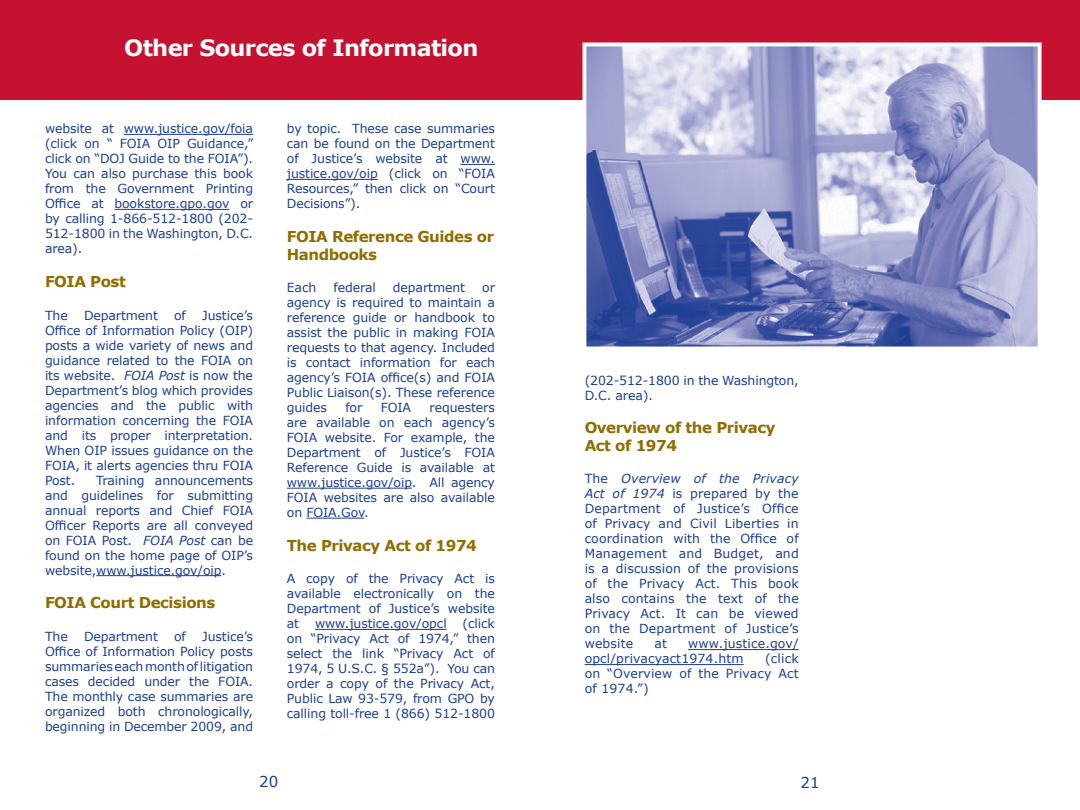
<style>
.page{position:relative;width:1080px;height:810px;background:#fff}
.page>*{position:absolute;margin:0;border:0;box-sizing:border-box;transform-origin:0 0}
.t1{font:700 22.5px "Verdana";letter-spacing:-.03em;color:#fff}
.Text_Section_Head{font:700 15px/17.5px "Verdana";letter-spacing:-.03em;color:#916d00}
.t2{font:15px "Verdana";color:#1c3e94}
.Text_Intro{font:12.5px/15px "Verdana";letter-spacing:-.01em;color:#1c3e94;text-align:justify}
.Text_Intro-2{font:12.5px/15px "Verdana";letter-spacing:.01em;color:#1c3e94}
.s1{font-style:italic}
</style>
<div class="page">
<div style="left:0;top:0;width:1080px;height:99px;background:#c41230"></div>
<hr style="left:124px;top:134px;width:129px;height:1px;background:#1c3e94">
<hr style="left:115px;top:209px;width:114px;height:1px;background:#1c3e94">
<hr style="left:96px;top:575px;width:125px;height:1px;background:#1c3e94">
<hr style="left:461px;top:164px;width:34px;height:1px;background:#1c3e94">
<hr style="left:287px;top:179px;width:91px;height:1px;background:#1c3e94">
<hr style="left:287px;top:488px;width:125px;height:1px;background:#1c3e94">
<hr style="left:306px;top:518px;width:58px;height:1px;background:#1c3e94">
<hr style="left:315px;top:629px;width:132px;height:1px;background:#1c3e94">
<img style="left:588px;top:48px;width:449px;height:297px">
<div style="left:583px;top:43px;width:459px;height:307px;border:4px solid #fff"></div>
<hr style="left:688px;top:649px;width:111px;height:1px;background:#1c3e94">
<hr style="left:585px;top:664px;width:159px;height:1px;background:#1c3e94">
<h1 class="t1" style="left:124px;top:33px;width:356px">Other Sources of Information</h1>
<p class="Text_Intro" style="left:45px;top:121px;width:210px">website at www.justice.gov/foia (click on “ FOIA OIP Guidance,” click on “DOJ Guide to the FOIA”).<br>You can also purchase this book from the Government Printing Office at bookstore.gpo.gov or by calling 1-866-512-1800 (202- 512-1800 in the Washington, D.C. area).</p>
<h3 class="Text_Section_Head" style="left:45px;top:272px;width:82px">FOIA Post</h3>
<p class="Text_Intro" style="left:45px;top:307px;width:24px">The</p>
<p class="Text_Intro" style="left:84px;top:307px;width:75px">Department</p>
<p class="Text_Intro" style="left:174px;top:307px;width:13px">of</p>
<p class="Text_Intro" style="left:45px;top:307px;width:210px;text-indent:157px">Justice’s Office of Information Policy (OIP) posts a wide variety of news and guidance related to the FOIA on its website. <span class="s1">FOIA Post</span> is now the Department’s blog which provides agencies and the public with information concerning the FOIA and its proper interpretation.<br>When OIP issues guidance on the FOIA, it alerts agencies thru FOIA Post.</p>
<p class="Text_Intro" style="left:45px;top:472px;width:210px;text-indent:51px">Training announcements and guidelines for submitting annual reports and Chief FOIA Officer Reports are all conveyed on FOIA Post. <span class="s1">FOIA Post</span> can be found on the home page of OIP’s website,www.justice.gov/oip.</p>
<h3 class="Text_Section_Head" style="left:45px;top:594px;width:172px">FOIA Court Decisions</h3>
<p class="Text_Intro" style="left:45px;top:628px;width:24px">The</p>
<p class="Text_Intro" style="left:84px;top:628px;width:75px">Department</p>
<p class="Text_Intro" style="left:174px;top:628px;width:13px">of</p>
<p class="Text_Intro" style="left:45px;top:628px;width:210px;text-indent:157px">Justice’s Office of Information Policy posts summaries each month of litigation cases decided under the FOIA.<br>The monthly case summaries are organized both chronologically, beginning in December 2009, and</p>
<p class="Text_Intro" style="left:287px;top:121px;width:210px">by topic. These case summaries can be found on the Department of Justice’s website at www. justice.gov/oip (click on “FOIA Resources,” then click on “Court Decisions”).</p>
<h3 class="Text_Section_Head" style="left:287px;top:227px;width:209px">FOIA Reference Guides or<br>Handbooks</h3>
<p class="Text_Intro" style="left:287px;top:280px;width:31px">Each</p>
<p class="Text_Intro" style="left:333px;top:280px;width:44px">federal</p>
<p class="Text_Intro" style="left:393px;top:280px;width:74px">department</p>
<p class="Text_Intro" style="left:287px;top:280px;width:210px;text-indent:195px">or agency is required to maintain a reference guide or handbook to assist the public in making FOIA requests to that agency. Included is contact information for each agency’s FOIA office(s) and FOIA Public Liaison(s). These reference guides</p>
<p class="Text_Intro" style="left:345px;top:400px;width:19px">for</p>
<p class="Text_Intro" style="left:381px;top:400px;width:32px">FOIA</p>
<p class="Text_Intro" style="left:287px;top:400px;width:210px;text-indent:143px">requesters are available on each agency’s FOIA website. For example, the Department of Justice’s FOIA Reference Guide is available at www.justice.gov/oip. All agency FOIA websites are also available on FOIA.Gov.</p>
<h3 class="Text_Section_Head" style="left:287px;top:536px;width:192px">The Privacy Act of 1974</h3>
<p class="Text_Intro" style="left:287px;top:571px;width:210px">A copy of the Privacy Act is available electronically on the Department of Justice’s website at</p>
<p class="Text_Intro" style="left:287px;top:616px;width:210px;text-indent:176px">(click on “Privacy Act of 1974,” then select the link “Privacy Act of 1974, 5 U.S.C. § 552a”). You can order a copy of the Privacy Act, Public Law 93-579, from GPO by calling toll-free 1 (866) 512-1800</p>
<p class="Text_Intro" style="left:315px;top:616px;width:133px">www.justice.gov/opcl</p>
<p class="Text_Intro" style="left:585px;top:372px;width:216px">(202-512-1800 in the Washington,<br>D.C. area).</p>
<h3 class="Text_Section_Head" style="left:585px;top:419px;width:192px">Overview of the Privacy<br>Act of 1974</h3>
<p class="Text_Intro" style="left:585px;top:471px;width:216px">The <span class="s1">Overview of the Privacy Act of 1974</span> is prepared by the Department of Justice’s Office of Privacy and Civil Liberties in coordination with the Office of Management and Budget, and is a discussion of the provisions of the Privacy Act. This book also contains the text of the Privacy Act. It can be viewed on the Department of Justice’s website</p>
<p class="Text_Intro-2" style="left:585px;top:636px;width:216px;text-indent:103px">www.justice.gov/ opcl/privacyact1974.htm</p>
<p class="Text_Intro" style="left:654px;top:636px;width:14px">at</p>
<p class="Text_Intro" style="left:585px;top:651px;width:216px;text-indent:180px">(click on “Overview of the Privacy Act of 1974.”)</p>
<p class="t2" style="left:259px;top:772px;width:21px">20</p>
<p class="t2" style="left:800px;top:773px;width:21px">21</p>
</div>
